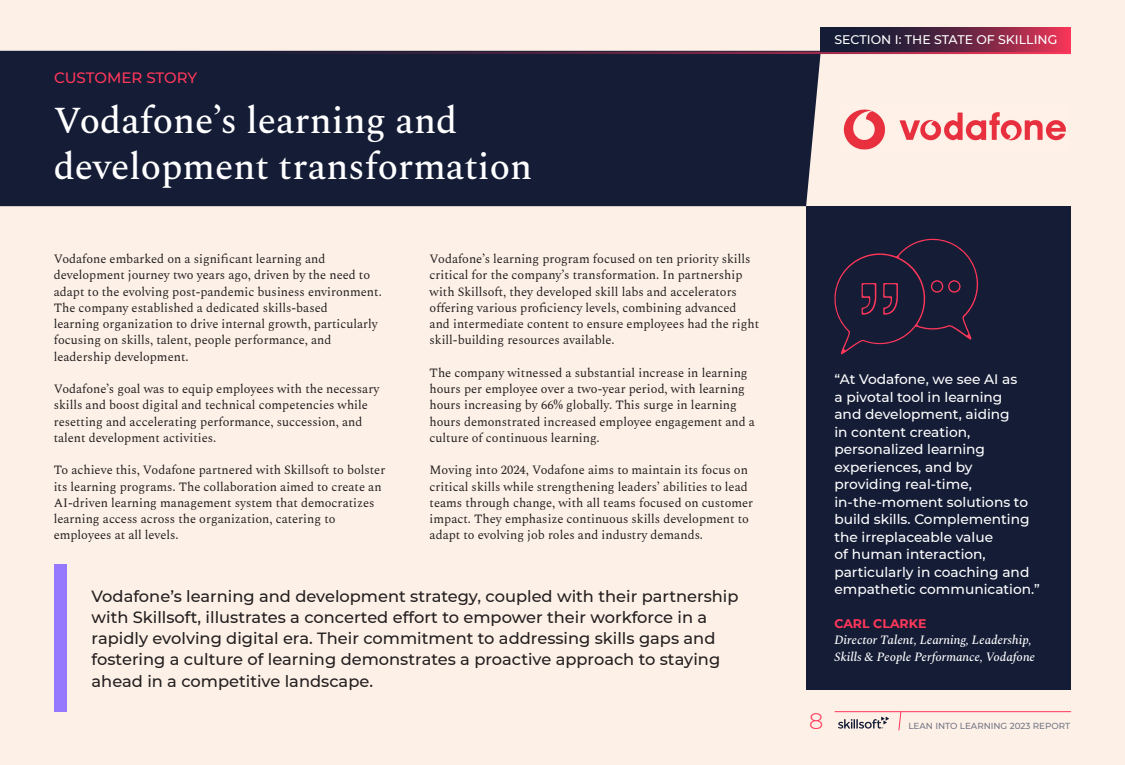
<style>
.page{position:relative;width:1125px;height:765px;background:#fdf0e6}
.page>*{position:absolute;margin:0;border:0;box-sizing:border-box;transform-origin:0 0}
.t1{font:500 37.5px "Spectral";color:#fff}
.t2{font:300 22.5px "Montserrat";color:#ff375a}
.call_outs{font:500 16.25px/21.2px "Montserrat";color:#231f20}
.t3{font:500 15px "Montserrat";letter-spacing:-.005em;color:#ff375a}
.call_outs-2{font:500 13.75px/17.5px "Montserrat";color:#fff}
.t4{font:12.5px/16.2px "Spectral";color:#231f20}
.t5{font:italic 500 12.5px/16.2px "Spectral";color:#fff}
.t6{font:500 12.5px "Montserrat";color:#fff}
.t7{font:700 12.5px "Montserrat";color:#ff375a}
.t8{font:500 8.75px "Montserrat";color:#737786}
</style>
<div class="page">
<div style="left:0;top:51px;width:821px;height:155px;background:#141c36"></div>
<hr style="left:54px;top:52px;width:1017px;height:2px;background:#fff">
<svg style="left:821px;top:28px;width:250px;height:24px;background:#632542"></svg>
<div style="left:806px;top:206px;width:265px;height:484px;background:#141c36"></div>
<div style="left:54px;top:564px;width:13px;height:148px;background:#9678ff"></div>
<img style="left:843px;top:109px;width:223px;height:41px">
<svg style="left:838px;top:717px;width:51px;height:12px"></svg>
<svg style="left:898px;top:712px;width:4px;height:19px"></svg>
<hr style="left:835px;top:711px;width:236px;height:1px;background:#ff375a">
<svg style="left:834px;top:239px;width:144px;height:115px"></svg>
<p class="t3" style="left:54px;top:67px;width:145px">CUSTOMER STORY</p>
<p class="t1" style="left:54px;top:94px;width:405px">Vodafone’s learning and</p>
<p class="t1" style="left:54px;top:140px;width:480px">development transformation</p>
<p class="t4" style="left:54px;top:250px;width:330px">Vodafone embarked on a significant learning and development journey two years ago, driven by the need to adapt to the evolving post-pandemic business environment.<br>The company established a dedicated skills-based</p>
<p class="t4" style="left:54px;top:315px;width:326px">learning organization to drive internal growth, particularly focusing on skills, talent, people performance, and leadership development.</p>
<p class="t4" style="left:54px;top:380px;width:327px">Vodafone’s goal was to equip employees with the necessary skills and boost digital and technical competencies while resetting and accelerating performance, succession, and talent development activities.</p>
<p class="t4" style="left:54px;top:461px;width:333px">To achieve this, Vodafone partnered with Skillsoft to bolster its learning programs. The collaboration aimed to create an AI-driven learning management system that democratizes learning access across the organization, catering to employees at all levels.</p>
<p class="t4" style="left:430px;top:250px;width:331px">Vodafone’s learning program focused on ten priority skills critical for the company’s transformation. In partnership with Skillsoft, they developed skill labs and accelerators offering various proficiency levels, combining advanced and intermediate content to ensure employees had the right skill-building resources available.</p>
<p class="t4" style="left:430px;top:364px;width:327px">The company witnessed a substantial increase in learning hours per employee over a two-year period, with learning hours increasing by 66% globally. This surge in learning hours demonstrated increased employee engagement and a culture of continuous learning.</p>
<p class="t4" style="left:430px;top:461px;width:325px">Moving into 2024, Vodafone aims to maintain its focus on critical skills while strengthening leaders’ abilities to lead teams through change, with all teams focused on customer impact. They emphasize continuous skills development to adapt to evolving job roles and industry demands.</p>
<p class="call_outs" style="left:92px;top:584px;width:648px">Vodafone’s learning and development strategy, coupled with their partnership with Skillsoft, illustrates a concerted effort to empower their workforce in a rapidly evolving digital era. Their commitment to addressing skills gaps and fostering a culture of learning demonstrates a proactive approach to staying ahead in a competitive landscape.</p>
<p class="t6" style="left:835px;top:31px;width:224px">SECTION I: THE STATE OF SKILLING</p>
<p class="call_outs-2" style="left:834px;top:370px;width:184px">“At Vodafone, we see AI as a pivotal tool in learning and development, aiding in content creation, personalized learning experiences, and by</p>
<p class="call_outs-2" style="left:834px;top:475px;width:139px">providing real-time,</p>
<p class="call_outs-2" style="left:834px;top:493px;width:207px">in-the-moment solutions to build skills. Complementing the irreplaceable value<br>of human interaction, particularly in coaching and empathetic communication.”</p>
<p class="t7" style="left:834px;top:615px;width:94px">CARL CLARKE</p>
<p class="t5" style="left:834px;top:631px;width:202px">Director Talent, Learning, Leadership,<br>Skills &amp; People Performance, Vodafone</p>
<p class="t2" style="left:809px;top:705px;width:16px">8</p>
<p class="t8" style="left:908px;top:720px;width:163px">LEAN INTO LEARNING 2023 REPORT</p>
</div>
